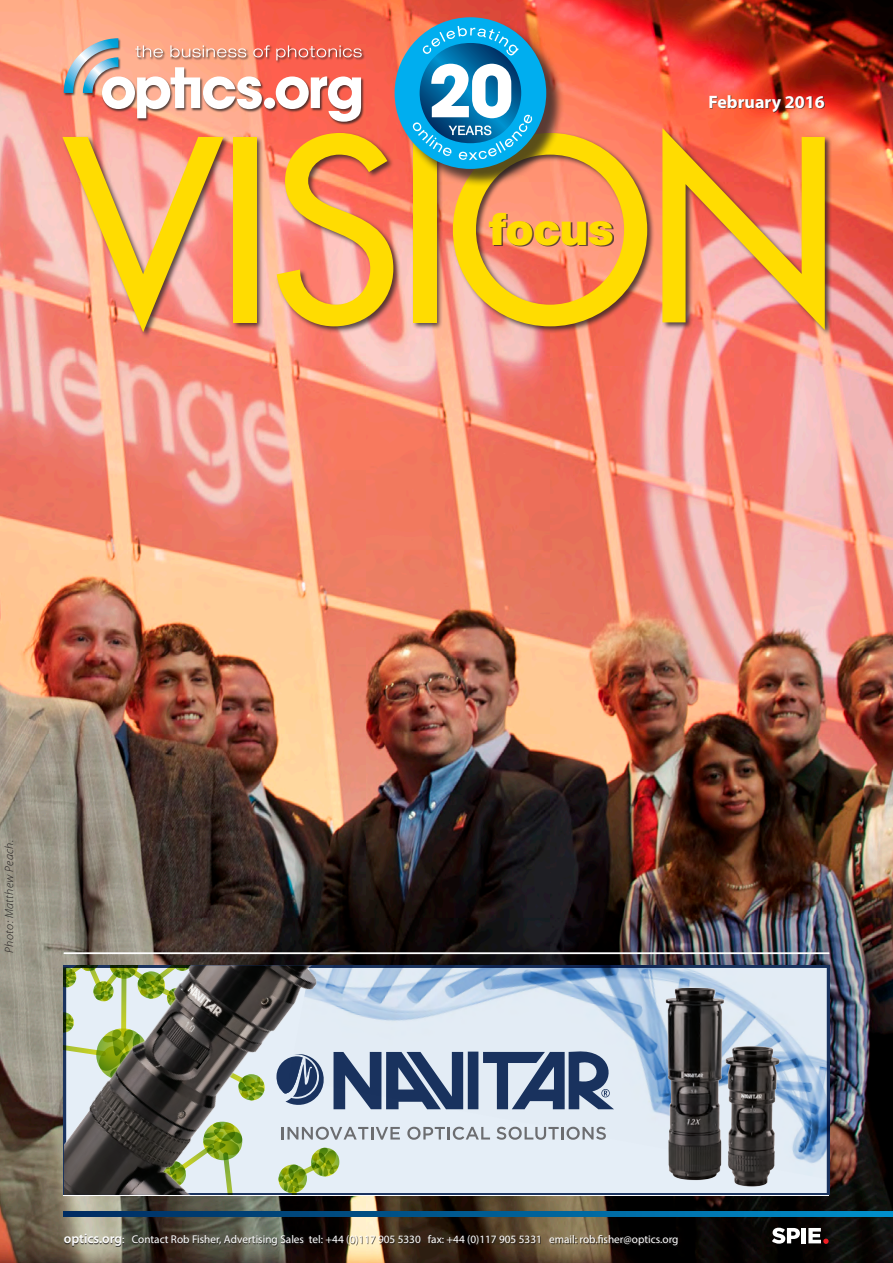
<style>
.page{position:relative;width:893px;height:1263px;background:#fff}
.page>*{position:absolute;margin:0;border:0;box-sizing:border-box;transform-origin:0 0}
.t1{font:246px "Futura";letter-spacing:-.02em;color:#ffdc01}
.t2{font:900 45px "Helvetica Neue";letter-spacing:-.02em;color:#ffdc01}
.t3{font:700 18px "Myriad Pro";color:#fff}
.t4{font:italic 300 12px "Myriad Pro";letter-spacing:.03em;color:#231f20}
.t5{font:11.25px "Myriad Pro";color:#fff}
.s1{font-weight:600;font-size:13.5px}
</style>
<div class="page">
<img style="left:0;top:0;width:893px;height:1263px">
<svg style="left:64px;top:1212px;width:829px;height:4px;background:#005c93"></svg>
<div style="left:65px;top:1234px;width:613px;height:13px;background:#231f20;opacity:.75"></div>
<svg style="left:808px;top:1228px;width:21px;height:16px"></svg>
<svg style="left:772px;top:1228px;width:28px;height:16px"></svg>
<div style="left:801px;top:1228px;width:5px;height:15px;background:#fff"></div>
<div style="left:710px;top:96px;width:115px;height:17px;background:#231f20;opacity:.75"></div>
<div style="left:63px;top:38px;width:302px;height:87px;background:#231f20;opacity:.75"></div>
<svg style="left:276px;top:76px;width:85px;height:46px"></svg>
<div style="left:264px;top:98px;width:11px;height:11px;background:#fff;border-radius:50%"></div>
<svg style="left:276px;top:45px;width:86px;height:15px"></svg>
<svg style="left:64px;top:38px;width:206px;height:80px"></svg>
<div style="left:61px;top:127px;width:771px;height:212px;background:#231f20;opacity:.75"></div>
<hr style="left:64px;top:952px;width:765px;height:2px;background:#fff">
<img style="left:527px;top:965px;width:302px;height:222px">
<img style="left:658px;top:981px;width:171px;height:214px">
<img style="left:64px;top:965px;width:463px;height:230px">
<svg style="left:282px;top:1127px;width:118px;height:13px;background:#b7bdc3"></svg>
<svg style="left:407px;top:1127px;width:83px;height:13px"></svg>
<svg style="left:497px;top:1127px;width:109px;height:13px"></svg>
<div style="left:397px;top:20px;width:168px;height:167px;background:#231f20;opacity:.75"></div>
<div style="left:395px;top:17px;width:151px;height:152px;background:#00aeef;border-radius:50%"></div>
<svg style="left:412px;top:26px;width:120px;height:134px"></svg>
<p class="t3" style="left:708px;top:90px;width:118px">February 2016</p>
<p class="t1" style="left:64px;top:71px;width:777px">VISION</p>
<p class="t2" style="left:489px;top:202px;width:126px">focus</p>
<p class="t4" style="left:2px;top:952px;width:114px;rotate:-90deg">Photo: Matthew Peach.</p>
<p class="t5" style="left:64px;top:1232px;width:616px"><span class="s1">optics.org</span>: Contact Rob Fisher, Advertising Sales tel: +44 (0)117 905 5330 fax: +44 (0)117 905 5331 email: rob.fisher@optics.org</p>
</div>
